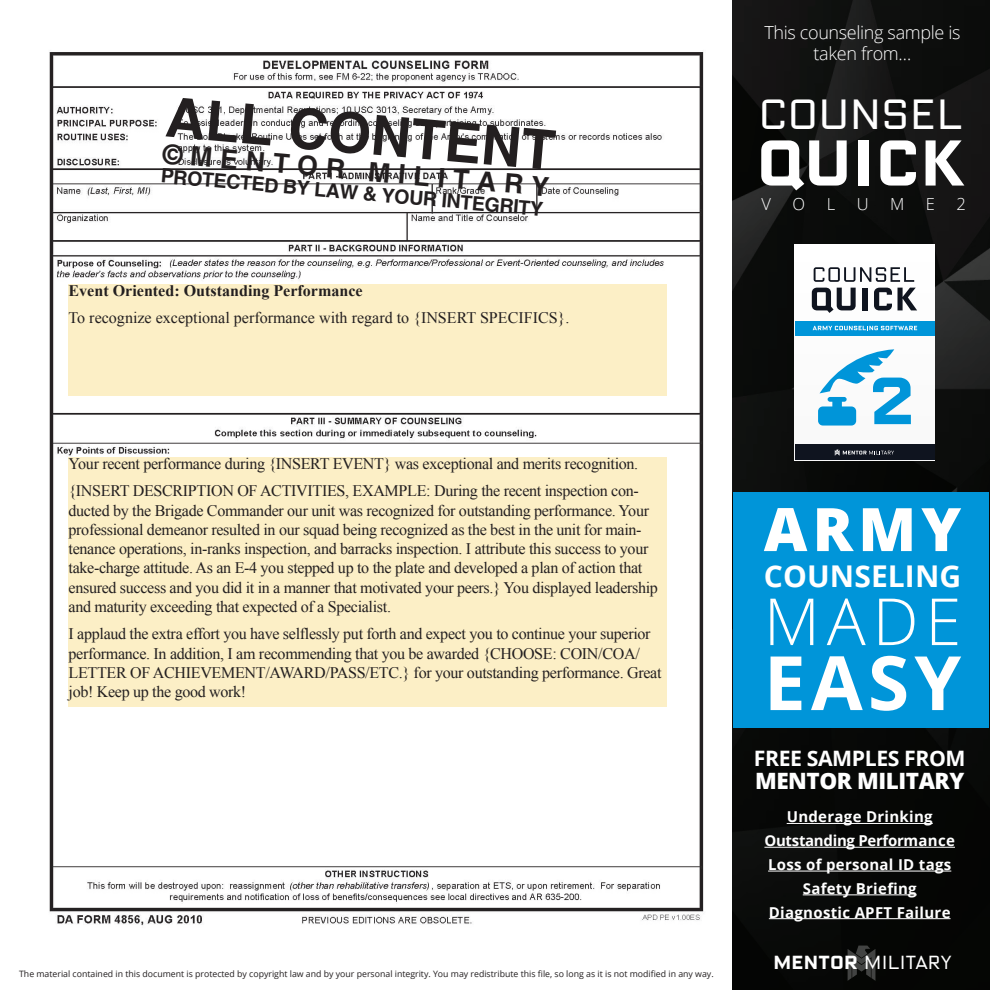
<style>
.page{position:relative;width:990px;height:990px;background:#fff}
.page>*{position:absolute;margin:0;border:0;box-sizing:border-box;transform-origin:0 0}
.t1{font:700 75px "Open Sans";color:#fff}
.t2{font:300 65px "Open Sans";color:#fff}
.t3{font:700 64.88px "Oxide Solid Pro";letter-spacing:-.02em;color:#fff}
.t4{font:800 60px "Open Sans";color:#fff}
.t5{font:700 55.38px "Helvetica";color:#231f20}
.t6{font:300 42.38px "Oxide Solid Pro";letter-spacing:-.02em;color:#fff}
.t7{font:700 30px "Open Sans";color:#fff}
.t8{font:700 26.75px "Helvetica";color:#231f20}
.t9{font:800 22.5px "Open Sans";letter-spacing:-.02em;color:#fff}
.t10{font:700 21.25px "Open Sans";letter-spacing:-.02em;color:#fff}
.t11{font:700 19.62px "Helvetica";color:#231f20}
.t12{font:300 19px "Oxide Solid Pro";letter-spacing:-.02em;color:#fff}
.t13{font:300 18px/20.8px "Open Sans";letter-spacing:-.02em;color:#fff;text-align:center}
.t14{font:300 16.62px "Open Sans";color:#fff}
.t15{font:16.12px/19.2px "Times New Roman";letter-spacing:-.02em;color:#231f20}
.t16{font:16.12px "Times New Roman";color:#231f20}
.t17{font:700 16.12px "Times New Roman";color:#231f20}
.t18{font:700 15px/23.8px "Open Sans";letter-spacing:.02em;color:#fff;text-align:center}
.t19{font:8.75px "Open Sans";color:#231f20}
.s1{font-weight:700}
</style>
<div class="page">
<img style="left:733px;top:0;width:257px;height:990px">
<hr style="left:787px;top:823px;width:146px;height:1px;background:#fff">
<hr style="left:764px;top:847px;width:191px;height:1px;background:#fff">
<hr style="left:768px;top:871px;width:183px;height:1px;background:#fff">
<hr style="left:803px;top:894px;width:114px;height:1px;background:#fff">
<hr style="left:769px;top:918px;width:182px;height:1px;background:#fff">
<div style="left:733px;top:493px;width:256px;height:235px;background:#0095d9"></div>
<svg style="left:848px;top:946px;width:27px;height:35px"></svg>
<div style="left:795px;top:244px;width:140px;height:216px;background:#fcfcfc"></div>
<div style="left:795px;top:444px;width:140px;height:16px;background:#0f141f"></div>
<svg style="left:834px;top:450px;width:60px;height:6px"></svg>
<svg style="left:813px;top:267px;width:101px;height:15px"></svg>
<svg style="left:811px;top:288px;width:45px;height:25px"></svg>
<div style="left:862px;top:288px;width:5px;height:22px;background:#0f141f"></div>
<svg style="left:874px;top:288px;width:43px;height:22px"></svg>
<svg style="left:818px;top:349px;width:93px;height:77px"></svg>
<div style="left:795px;top:321px;width:140px;height:14px;background:#0095d9"></div>
<svg style="left:812px;top:326px;width:105px;height:4px"></svg>
<img style="left:49px;top:52px;width:655px;height:874px">
<div style="left:69px;top:284px;width:598px;height:112px;background:#fcefc6"></div>
<div style="left:69px;top:458px;width:598px;height:249px;background:#fcefc6"></div>
<h3 class="t5" style="left:169px;top:83px;width:392px;rotate:5deg">ALL CONTENT</h3>
<h3 class="t8" style="left:164px;top:137px;width:389px;rotate:5deg">©MENTOR MILITARY</h3>
<p class="t11" style="left:162px;top:164px;width:385px;rotate:5deg">PROTECTED BY LAW &amp; YOUR INTEGRITY</p>
<p class="t17" style="left:69px;top:279px;width:296px">Event Oriented: Outstanding Performance</p>
<p class="t16" style="left:69px;top:307px;width:502px">To recognize exceptional performance with regard to {INSERT SPECIFICS}.</p>
<p class="t13" style="left:764px;top:22px;width:198px">This counseling sample is taken from…</p>
<h3 class="t6" style="left:758px;top:80px;width:207px">COUNSEL</h3>
<h3 class="t3" style="left:756px;top:111px;width:212px">QUICK</h3>
<p class="t14" style="left:762px;top:192px;width:11px">V</p>
<p class="t14" style="left:793px;top:192px;width:14px">o</p>
<p class="t14" style="left:827px;top:192px;width:10px">l</p>
<p class="t14" style="left:857px;top:192px;width:13px">u</p>
<p class="t14" style="left:890px;top:192px;width:16px">m</p>
<p class="t14" style="left:926px;top:192px;width:11px">e</p>
<p class="t14" style="left:956px;top:192px;width:11px">2</p>
<p class="t15" style="left:69px;top:450px;width:572px;line-height:27.4px">Your recent performance during {INSERT EVENT} was exceptional and merits recognition. {INSERT DESCRIPTION OF ACTIVITIES, EXAMPLE: During the recent inspection con-</p>
<p class="t15" style="left:69px;top:500px;width:591px">ducted by the Brigade Commander our unit was recognized for outstanding performance. Your professional demeanor resulted in our squad being recognized as the best in the unit for main&shy;tenance operations, in-ranks inspection, and barracks inspection. I attribute this success to your take-charge attitude. As an E-4 you stepped up to the plate and developed a plan of action that ensured success and you did it in a manner that motivated your peers.} You displayed leadership and maturity exceeding that expected of a Specialist.</p>
<p class="t15" style="left:69px;top:624px;width:595px">I applaud the extra effort you have selflessly put forth and expect you to continue your superior performance. In addition, I am recommending that you be awarded {CHOOSE: COIN/COA/ LETTER OF ACHIEVEMENT/AWARD/PASS/ETC.} for your outstanding performance. Great job! Keep up the good work!</p>
<p class="t19" style="left:19px;top:968px;width:696px">The material contained in this document is protected by copyright law and by your personal integrity. You may redistribute this file, so long as it is not modified in any way.</p>
<h3 class="t4" style="left:764px;top:484px;width:199px">ARMY</h3>
<h3 class="t7" style="left:764px;top:555px;width:106px">Cou nseli</h3>
<h3 class="t7" style="left:915px;top:555px;width:48px">ng</h3>
<h2 class="t2" style="left:764px;top:577px;width:188px">MADE</h2>
<h1 class="t1" style="left:764px;top:630px;width:199px">EASY</h1>
<h3 class="t10" style="left:754px;top:743px;width:213px">FREE SAMPLES FROM</h3>
<h3 class="t9" style="left:755px;top:763px;width:211px">MENTOR MILITARY</h3>
<p class="t18" style="left:764px;top:805px;width:192px">Underage Drinking<br>Outstanding Performance<br>Loss of personal ID tags<br>Safety Briefing<br>Diagnostic APFT Failure</p>
<p class="t12" style="left:773px;top:948px;width:180px"><span class="s1">MENTOR</span> MILITARY</p>
</div>
